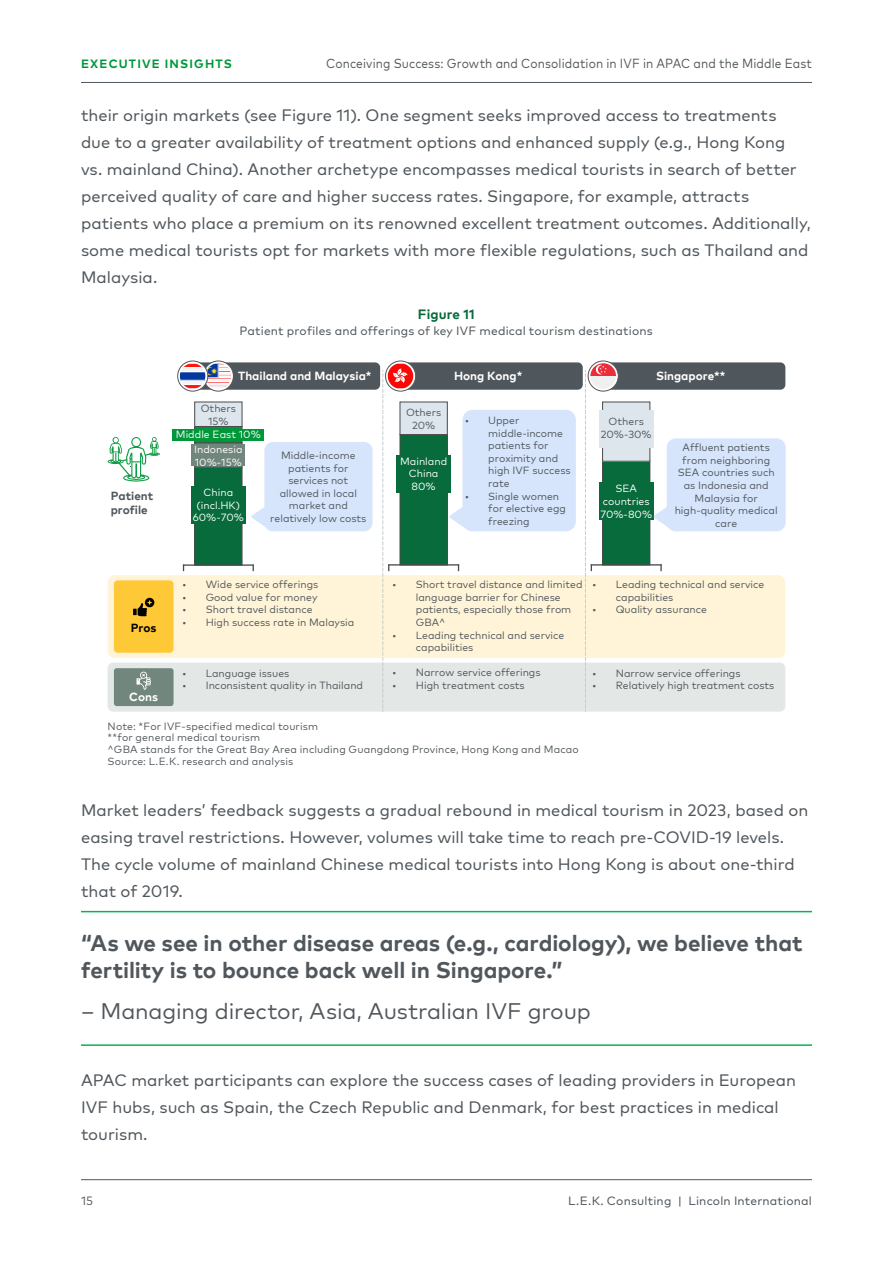
<style>
.page{position:relative;width:893px;height:1263px;background:#fff}
.page>*{position:absolute;margin:0;border:0;box-sizing:border-box;transform-origin:0 0}
.t1{font:700 22.5px/27px "Mark Pro";letter-spacing:-.005em;color:#50575c}
.t2{font:22.5px "Mark Pro";letter-spacing:-.01em;color:#50575c}
.t3{font:16.5px/27px "Mark Pro";color:#50575c}
.t4{font:700 13.5px "Mark Pro";letter-spacing:.01em;color:#076b3b}
.t5{font:13.2px "Mark Pro";letter-spacing:.01em;color:#50575c;scale:.91 1}
.t6{font:12px "Mark Pro";letter-spacing:.015em;color:#50575c}
.t7{font:700 12px "Mark Pro";letter-spacing:.095em;color:#00973a}
.t8{font:12px "Mark Pro";color:#50575c}
.t9{font:700 11.7px "Mark Pro";color:#fff}
.t10{font:700 11.7px/14.1px "Mark Pro";color:#50575c}
.t11{font:700 11.7px "Mark Pro";color:#000}
.t12{font:10.5px/12.6px "Mark Pro";color:#50575c}
.t13{font:10.5px/12.6px "Mark Pro";color:#fff;text-align:center}
</style>
<div class="page">
<hr style="left:81px;top:1179px;width:731px;height:1px;background:#50575c">
<hr style="left:81px;top:82px;width:731px;height:1px;background:#50575c">
<div style="left:191px;top:362px;width:189px;height:28px;background:#50575c;border-radius:5px"></div>
<svg style="left:203px;top:361px;width:30px;height:30px"></svg>
<div style="left:203px;top:361px;width:31px;height:30px;border:1px solid #50575c;border-radius:50%"></div>
<div style="left:596px;top:362px;width:189px;height:28px;background:#50575c;border-radius:5px"></div>
<div style="left:178px;top:361px;width:30px;height:30px;border:1px solid #50575c;border-radius:50%"></div>
<svg style="left:180px;top:363px;width:51px;height:26px"></svg>
<div style="left:394px;top:362px;width:189px;height:28px;background:#50575c;border-radius:5px"></div>
<svg style="left:385px;top:361px;width:31px;height:30px"></svg>
<div style="left:385px;top:361px;width:31px;height:30px;border:1px solid #50575c;border-radius:50%"></div>
<div style="left:588px;top:361px;width:30px;height:30px;border:1px solid #50575c;border-radius:50%"></div>
<div style="left:108px;top:575px;width:677px;height:83px;background:#fff4d7;border-radius:7px"></div>
<div style="left:195px;top:467px;width:47px;height:98px;background:#076b3b"></div>
<div style="left:194px;top:467px;width:49px;height:99px;border:1px solid #4b4b4b"></div>
<div style="left:195px;top:443px;width:47px;height:24px;background:#71867c"></div>
<div style="left:194px;top:442px;width:49px;height:26px;border:1px solid #4b4b4b"></div>
<div style="left:195px;top:426px;width:47px;height:17px;background:#00973a"></div>
<div style="left:194px;top:426px;width:49px;height:17px;border:1px solid #4b4b4b"></div>
<div style="left:195px;top:402px;width:47px;height:24px;background:#dde6ec"></div>
<div style="left:194px;top:401px;width:49px;height:26px;border:1px solid #4b4b4b"></div>
<hr style="left:183px;top:564px;width:71px;height:2px;background:#4b4b4b">
<div style="left:400px;top:434px;width:47px;height:131px;background:#076b3b"></div>
<div style="left:399px;top:434px;width:49px;height:131px;border:1px solid #4b4b4b"></div>
<div style="left:400px;top:402px;width:47px;height:32px;background:#dde6ec"></div>
<div style="left:399px;top:401px;width:49px;height:34px;border:1px solid #4b4b4b"></div>
<hr style="left:388px;top:564px;width:71px;height:1px;background:#4b4b4b">
<div style="left:603px;top:461px;width:47px;height:104px;background:#076b3b"></div>
<div style="left:602px;top:461px;width:48px;height:104px;border:1px solid #4b4b4b"></div>
<div style="left:603px;top:402px;width:47px;height:59px;background:#dde6ec"></div>
<div style="left:602px;top:401px;width:48px;height:61px;border:1px solid #4b4b4b"></div>
<hr style="left:591px;top:564px;width:71px;height:1px;background:#4b4b4b">
<svg style="left:660px;top:564px;width:2px;height:7px"></svg>
<svg style="left:108px;top:437px;width:52px;height:44px"></svg>
<div style="left:114px;top:580px;width:60px;height:73px;background:#ffc836;border-radius:4px"></div>
<div style="left:108px;top:663px;width:677px;height:49px;background:#e3e7e5;border-radius:6px"></div>
<div style="left:114px;top:668px;width:60px;height:38px;background:#71867c;border-radius:3px"></div>
<svg style="left:133px;top:598px;width:21px;height:18px"></svg>
<svg style="left:136px;top:672px;width:15px;height:18px"></svg>
<div style="left:173px;top:429px;width:91px;height:12px;background:#00973a"></div>
<div style="left:192px;top:445px;width:53px;height:21px;background:#71867c"></div>
<div style="left:191px;top:486px;width:54px;height:38px;background:#076b3b"></div>
<div style="left:397px;top:455px;width:54px;height:38px;background:#076b3b"></div>
<div style="left:599px;top:482px;width:54px;height:38px;background:#076b3b"></div>
<div style="left:599px;top:410px;width:54px;height:38px;background:#dde6ec"></div>
<div style="left:264px;top:442px;width:109px;height:89px;background:#d6e5fc;border-radius:9px"></div>
<svg style="left:251px;top:503px;width:17px;height:27px"></svg>
<div style="left:462px;top:410px;width:114px;height:121px;background:#d6e5fc;border-radius:10px"></div>
<svg style="left:449px;top:503px;width:18px;height:27px"></svg>
<div style="left:667px;top:438px;width:119px;height:93px;background:#d6e5fc;border-radius:9px"></div>
<svg style="left:653px;top:503px;width:18px;height:27px"></svg>
<svg style="left:383px;top:363px;width:30px;height:348px"></svg>
<svg style="left:585px;top:363px;width:31px;height:349px"></svg>
<hr style="left:81px;top:911px;width:731px;height:1px;background:#00b852">
<hr style="left:81px;top:1044px;width:731px;height:2px;background:#00b852">
<p class="t7" style="left:81px;top:54px;width:152px">EXECUTIVE INSIGHTS</p>
<p class="t5" style="left:326px;top:53px;width:535px">Conceiving Success: Growth and Consolidation in IVF in APAC and the Middle East</p>
<p class="t3" style="left:81px;top:100px;width:731px">their origin markets (see Figure 11). One segment seeks improved access to treatments<br>due to a greater availability of treatment options and enhanced supply (e.g., Hong Kong vs. mainland China). Another archetype encompasses medical tourists in search of better perceived quality of care and higher success rates. Singapore, for example, attracts patients who place a premium on its renowned excellent treatment outcomes. Additionally, some medical tourists opt for markets with more flexible regulations, such as Thailand and Malaysia.</p>
<p class="t4" style="left:418px;top:304px;width:58px">Figure 11</p>
<p class="t6" style="left:240px;top:322px;width:415px">Patient profiles and offerings of key IVF medical tourism destinations</p>
<p class="t10" style="left:111px;top:488px;width:44px">Patient profile</p>
<p class="t9" style="left:238px;top:367px;width:135px">Thailand and Malaysia*</p>
<p class="t9" style="left:454px;top:367px;width:70px">Hong Kong*</p>
<p class="t9" style="left:656px;top:367px;width:71px">Singapore**</p>
<p class="t12" style="left:201px;top:401px;width:37px;text-align:center">Others<br>15%</p>
<p class="t12" style="left:406px;top:405px;width:37px;text-align:center">Others<br>20%</p>
<p class="t13" style="left:176px;top:426px;width:86px;line-height:14.9px">Middle East 10%<br>Indonesia</p>
<p class="t13" style="left:195px;top:455px;width:48px">10%-15%</p>
<p class="t13" style="left:193px;top:485px;width:53px">China (incl.HK)<br>60%-70%</p>
<p class="t12" style="left:270px;top:448px;width:98px;text-align:center">Middle-income patients for services not allowed in local market and relatively low costs</p>
<p class="t13" style="left:400px;top:454px;width:49px">Mainland<br>China<br>80%</p>
<p class="t12" style="left:488px;top:413px;width:84px;text-indent:-24px">• Upper middle-income patients for proximity and high IVF success rate</p>
<p class="t12" style="left:488px;top:489px;width:79px;text-indent:-24px">• Single women for elective egg freezing</p>
<p class="t12" style="left:601px;top:414px;width:53px;text-align:center">Others<br>20%-30%</p>
<p class="t13" style="left:600px;top:482px;width:53px">SEA countries<br>70%-80%</p>
<p class="t12" style="left:675px;top:440px;width:105px;text-align:center">Affluent patients from neighboring<br>SEA countries such as Indonesia and<br>Malaysia for high-quality medical care</p>
<p class="t11" style="left:131px;top:619px;width:27px">Pros</p>
<p class="t9" style="left:129px;top:688px;width:30px">Cons</p>
<p class="t12" style="left:182px;top:577px;width:138px">• Wide service offerings</p>
<p class="t12" style="left:182px;top:590px;width:137px">• Good value for money</p>
<p class="t12" style="left:182px;top:602px;width:132px">• Short travel distance</p>
<p class="t12" style="left:182px;top:615px;width:174px">• High success rate in Malaysia</p>
<p class="t12" style="left:182px;top:666px;width:109px">• Language issues</p>
<p class="t12" style="left:182px;top:678px;width:182px">• Inconsistent quality in Thailand</p>
<p class="t12" style="left:416px;top:577px;width:168px;text-indent:-24px">• Short travel distance and limited language barrier for Chinese patients, especially those from<br>GBA^</p>
<p class="t12" style="left:416px;top:628px;width:150px;text-indent:-24px">• Leading technical and service capabilities</p>
<p class="t12" style="left:392px;top:665px;width:150px">• Narrow service offerings</p>
<p class="t12" style="left:392px;top:678px;width:134px">• High treatment costs</p>
<p class="t12" style="left:616px;top:577px;width:150px;text-indent:-24px">• Leading technical and service capabilities</p>
<p class="t12" style="left:592px;top:602px;width:116px">• Quality assurance</p>
<p class="t12" style="left:592px;top:666px;width:150px">• Narrow service offerings</p>
<p class="t12" style="left:592px;top:678px;width:184px">• Relatively high treatment costs</p>
<p class="t12" style="left:108px;top:719px;width:473px;line-height:11.7px">Note: *For IVF-specified medical tourism<br>**for general medical tourism<br>^GBA stands for the Great Bay Area including Guangdong Province, Hong Kong and Macao Source: L.E.K. research and analysis</p>
<p class="t3" style="left:81px;top:796px;width:729px">Market leaders’ feedback suggests a gradual rebound in medical tourism in 2023, based on easing travel restrictions. However, volumes will take time to reach pre-COVID-19 levels.<br>The cycle volume of mainland Chinese medical tourists into Hong Kong is about one-third that of 2019.</p>
<h1 class="t1" style="left:81px;top:928px;width:723px">“As we see in other disease areas (e.g., cardiology), we believe that fertility is to bounce back well in Singapore.”</h1>
<h1 class="t2" style="left:81px;top:994px;width:511px">– Managing director, Asia, Australian IVF group</h1>
<h2 class="t3" style="left:81px;top:1066px;width:717px">APAC market participants can explore the success cases of leading providers in European<br>IVF hubs, such as Spain, the Czech Republic and Denmark, for best practices in medical tourism.</h2>
<p class="t8" style="left:81px;top:1192px;width:14px">15</p>
<p class="t6" style="left:568px;top:1192px;width:245px">L.E.K. Consulting | Lincoln International</p>
</div>
